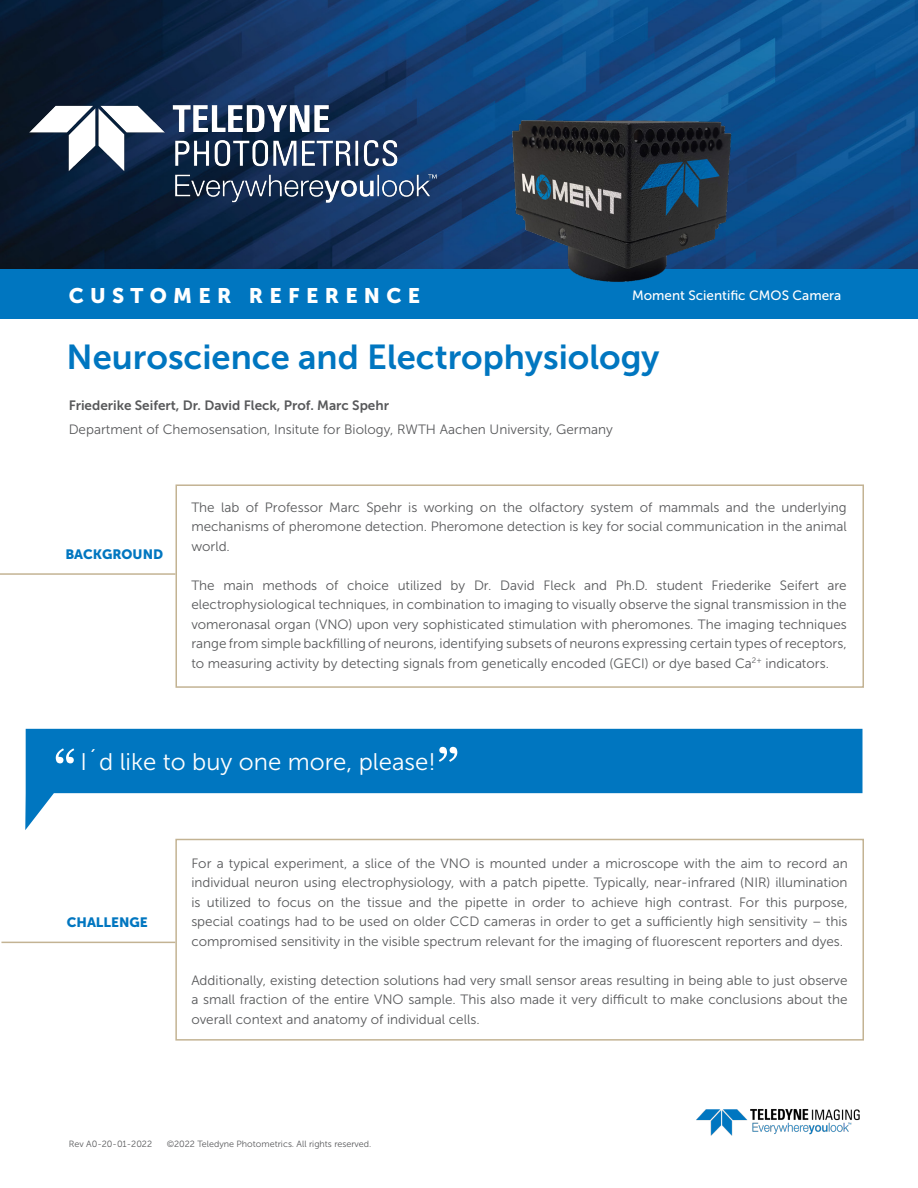
<style>
.page{position:relative;width:918px;height:1188px;background:#fff}
.page>*{position:absolute;margin:0;border:0;box-sizing:border-box;transform-origin:0 0}
.t1{font:57px "Georgia";color:#fff}
.t2{font:34.5px "Museo Sans 700";color:#0076c0}
.t3{font:24px "Museo Sans 300";color:#fff}
.t4{font:21px "Museo Sans 900";letter-spacing:.3em;color:#fff}
.t5{font:13.5px/19.5px "Museo Sans 300";color:#58595b;text-align:justify}
.t6{font:13.5px "Museo Sans 700";color:#58595b}
.t7{font:13.5px "Museo Sans 500";color:#fff}
.t8{font:13.5px "Museo Sans 900";color:#0076c0}
.t9{font:9px "Museo Sans 300";color:#58595b}
</style>
<div class="page">
<img style="left:696px;top:1109px;width:164px;height:27px">
<hr style="left:1px;top:942px;width:174px;height:1px;background:#c3b393">
<div style="left:175px;top:839px;width:689px;height:202px;border:2px solid #c3b393"></div>
<img style="left:0;top:0;width:918px;height:269px">
<img style="left:23px;top:103px;width:423px;height:101px">
<div style="left:0;top:269px;width:918px;height:50px;background:#0076c0"></div>
<img style="left:506px;top:104px;width:233px;height:178px">
<svg style="left:25px;top:729px;width:838px;height:101px;fill:#0076c0"></svg>
<div style="left:175px;top:484px;width:689px;height:204px;border:2px solid #c3b393"></div>
<hr style="left:0;top:573px;width:175px;height:2px;background:#c3b393">
<p class="t4" style="left:69px;top:283px;width:353px">CUSTOMER REFERENCE</p>
<p class="t7" style="left:632px;top:288px;width:211px">Moment Scientific CMOS Camera</p>
<p class="t2" style="left:67px;top:338px;width:595px">Neuroscience and Electrophysiology</p>
<p class="t6" style="left:69px;top:398px;width:322px">Friederike Seifert, Dr. David Fleck, Prof. Marc Spehr</p>
<p class="t5" style="left:69px;top:420px;width:546px">Department of Chemosensation, Insitute for Biology, RWTH Aachen University, Germany</p>
<p class="t8" style="left:65px;top:547px;width:99px">BACKGROUND</p>
<p class="t5" style="left:191px;top:497px;width:657px">The lab of Professor Marc Spehr is working on the olfactory system of mammals and the underlying mechanisms of pheromone detection. Pheromone detection is key for social communication in the animal world.</p>
<p class="t5" style="left:191px;top:575px;width:657px">The main methods of choice utilized by Dr. David Fleck and Ph.D. student Friederike Seifert are electrophysiological techniques, in combination to imaging to visually observe the signal transmission in the vomeronasal organ (VNO) upon very sophisticated stimulation with pheromones. The imaging techniques range from simple backfilling of neurons, identifying subsets of neurons expressing certain types of receptors, to measuring activity by detecting signals from genetically encoded (GECI) or dye based Ca<sup>2+</sup> indicators.</p>
<p class="t1" style="left:54px;top:737px;width:25px">“</p>
<p class="t1" style="left:460px;top:774px;width:25px;rotate:-180deg">“</p>
<p class="t3" style="left:80px;top:749px;width:357px">I´d like to buy one more, please!</p>
<p class="t8" style="left:67px;top:915px;width:83px">CHALLENGE</p>
<p class="t5" style="left:191px;top:853px;width:658px">For a typical experiment, a slice of the VNO is mounted under a microscope with the aim to record an individual neuron using electrophysiology, with a patch pipette. Typically, near-infrared (NIR) illumination is utilized to focus on the tissue and the pipette in order to achieve high contrast. For this purpose, special coatings had to be used on older CCD cameras in order to get a sufficiently high sensitivity – this compromised sensitivity in the visible spectrum relevant for the imaging of fluorescent reporters and dyes.</p>
<p class="t5" style="left:191px;top:970px;width:658px">Additionally, existing detection solutions had very small sensor areas resulting in being able to just observe a small fraction of the entire VNO sample. This also made it very difficult to make conclusions about the overall context and anatomy of individual cells.</p>
<p class="t9" style="left:69px;top:1139px;width:85px">Rev A0-20-01-2022</p>
<p class="t9" style="left:167px;top:1139px;width:206px">©2022 Teledyne Photometrics. All rights reserved.</p>
</div>
